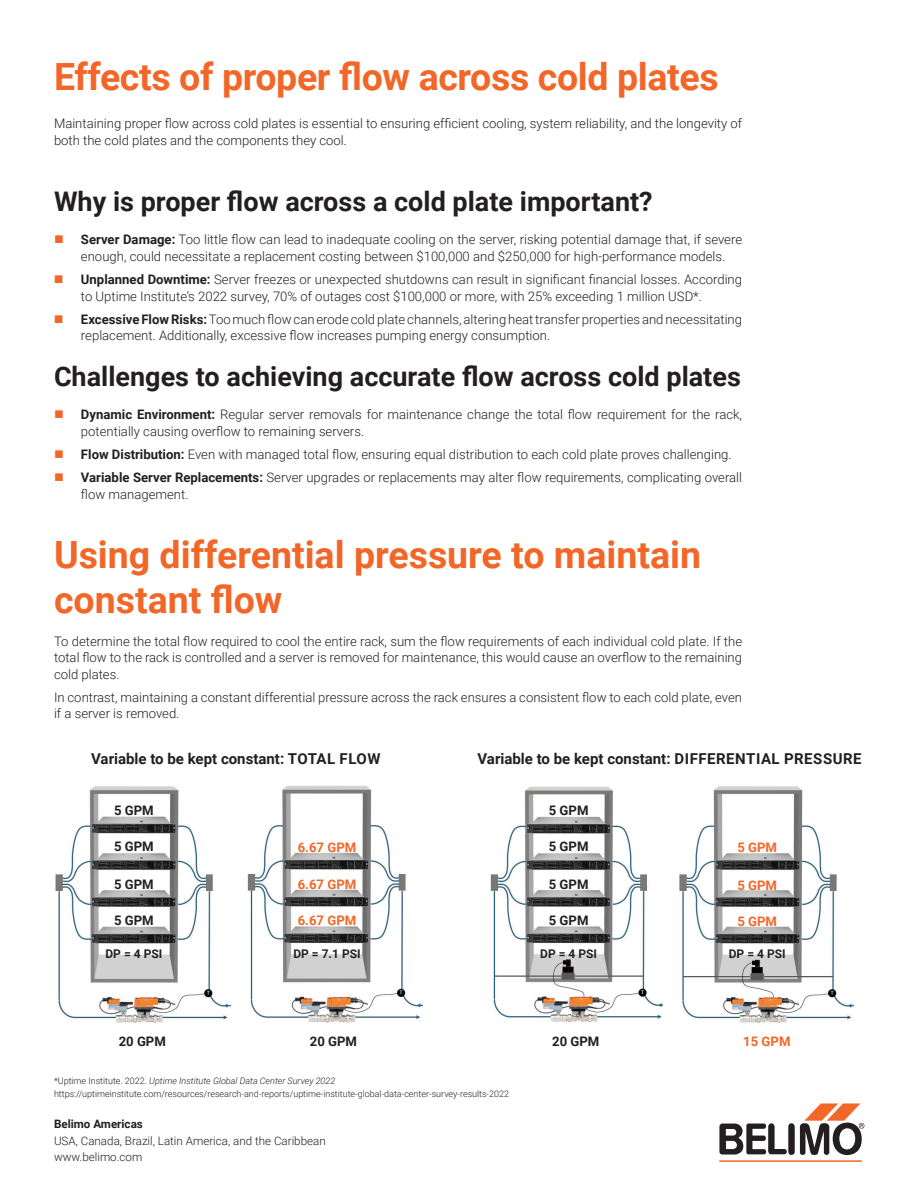
<style>
.page{position:relative;width:918px;height:1188px;background:#fff}
.page>*{position:absolute;margin:0;border:0;box-sizing:border-box;transform-origin:0 0}
.t1{font:700 37.5px/45px "Roboto";color:#f26728}
.t2{font:700 27px "Roboto";color:#231f20}
.t3{font:700 15px "Roboto";color:#231f20}
.t4{font:300 13.2px/16.5px "Roboto";color:#231f20}
.t5{font:700 13.2px "Roboto";color:#231f20}
.t6{font:700 13.2px "Roboto";color:#f26728}
.t7{font:700 12px "Roboto";color:#231f20}
.t8{font:300 11.7px/16.5px "Roboto";color:#231f20}
.t9{font:700 11.7px "Roboto";color:#231f20}
.t10{font:300 9px/13.5px "Roboto";color:#231f20}
.s1{color:#f26728}
.s2{font-weight:700}
.s3{font-style:italic}
</style>
<div class="page">
<div style="left:788px;top:1123px;width:7px;height:32px;background:#231f20;border-radius:3px"></div>
<svg style="left:719px;top:1123px;width:68px;height:32px"></svg>
<svg style="left:800px;top:1103px;width:64px;height:52px"></svg>
<hr style="left:719px;top:1160px;width:143px;height:2px;background:#f26728">
<img style="left:490px;top:786px;width:173px;height:236px">
<img style="left:679px;top:786px;width:175px;height:237px">
<img style="left:247px;top:786px;width:176px;height:237px">
<img style="left:55px;top:786px;width:176px;height:237px">
<h1 class="t1" style="left:54px;top:53px;width:666px">Effects of proper flow across cold plates</h1>
<p class="t4" style="left:54px;top:115px;width:690px">Maintaining proper flow across cold plates is essential to ensuring efficient cooling, system reliability, and the longevity of both the cold plates and the components they cool.</p>
<h2 class="t2" style="left:54px;top:183px;width:600px">Why is proper flow across a cold plate important?</h2>
<p class="t4" style="left:81px;top:231px;width:663px;text-indent:-27px"><span class="s1">■</span> <span class="s2">Server Damage:</span> Too little flow can lead to inadequate cooling on the server, risking potential damage that, if severe enough, could necessitate a replacement costing between $100,000 and $250,000 for high-performance models.</p>
<p class="t4" style="left:81px;top:271px;width:663px;text-indent:-27px"><span class="s1">■</span> <span class="s2">Unplanned Downtime:</span> Server freezes or unexpected shutdowns can result in significant financial losses. According to Uptime Institute’s 2022 survey, 70% of outages cost $100,000 or more, with 25% exceeding 1 million USD*.</p>
<p class="t4" style="left:81px;top:310px;width:663px;text-indent:-27px"><span class="s1">■</span> <span class="s2">Excessive Flow Risks:</span> Too much flow can erode cold plate channels, altering heat transfer properties and necessitating replacement. Additionally, excessive flow increases pumping energy consumption.</p>
<h2 class="t2" style="left:54px;top:358px;width:688px">Challenges to achieving accurate flow across cold plates</h2>
<p class="t4" style="left:81px;top:406px;width:663px;text-indent:-27px"><span class="s1">■</span> <span class="s2">Dynamic Environment:</span> Regular server removals for maintenance change the total flow requirement for the rack, potentially causing overflow to remaining servers.</p>
<p class="t4" style="left:54px;top:445px;width:679px"><span class="s1">■</span> <span class="s2">Flow Distribution:</span> Even with managed total flow, ensuring equal distribution to each cold plate proves challenging.</p>
<p class="t4" style="left:81px;top:469px;width:663px;text-indent:-27px"><span class="s1">■</span> <span class="s2">Variable Server Replacements:</span> Server upgrades or replacements may alter flow requirements, complicating overall flow management.</p>
<h1 class="t1" style="left:54px;top:530px;width:649px">Using differential pressure to maintain constant flow</h1>
<p class="t4" style="left:54px;top:632px;width:690px;text-align:justify">To determine the total flow required to cool the entire rack, sum the flow requirements of each individual cold plate. If the total flow to the rack is controlled and a server is removed for maintenance, this would cause an overflow to the remaining cold plates.</p>
<p class="t4" style="left:54px;top:688px;width:690px">In contrast, maintaining a constant differential pressure across the rack ensures a consistent flow to each cold plate, even if a server is removed.</p>
<p class="t3" style="left:91px;top:749px;width:291px">Variable to be kept constant: TOTAL FLOW</p>
<p class="t3" style="left:478px;top:749px;width:386px">Variable to be kept constant: DIFFERENTIAL PRESSURE</p>
<p class="t5" style="left:114px;top:801px;width:41px">5 GPM</p>
<p class="t5" style="left:114px;top:837px;width:41px">5 GPM</p>
<p class="t5" style="left:114px;top:875px;width:41px">5 GPM</p>
<p class="t5" style="left:114px;top:911px;width:41px">5 GPM</p>
<p class="t6" style="left:298px;top:838px;width:60px">6.67 GPM</p>
<p class="t6" style="left:298px;top:875px;width:60px">6.67 GPM</p>
<p class="t6" style="left:298px;top:911px;width:60px">6.67 GPM</p>
<p class="t5" style="left:549px;top:801px;width:41px">5 GPM</p>
<p class="t5" style="left:549px;top:837px;width:41px">5 GPM</p>
<p class="t5" style="left:549px;top:875px;width:41px">5 GPM</p>
<p class="t5" style="left:549px;top:911px;width:41px">5 GPM</p>
<p class="t6" style="left:737px;top:838px;width:41px">5 GPM</p>
<p class="t6" style="left:737px;top:876px;width:41px">5 GPM</p>
<p class="t6" style="left:737px;top:912px;width:41px">5 GPM</p>
<p class="t7" style="left:105px;top:946px;width:58px">DP = 4 PSI</p>
<p class="t7" style="left:293px;top:946px;width:69px">DP = 7.1 PSI</p>
<p class="t7" style="left:540px;top:946px;width:58px">DP = 4 PSI</p>
<p class="t7" style="left:729px;top:946px;width:58px">DP = 4 PSI</p>
<p class="t5" style="left:119px;top:1032px;width:49px">20 GPM</p>
<p class="t5" style="left:310px;top:1032px;width:49px">20 GPM</p>
<p class="t5" style="left:552px;top:1032px;width:49px">20 GPM</p>
<p class="t6" style="left:743px;top:1032px;width:49px">15 GPM</p>
<p class="t10" style="left:54px;top:1073px;width:457px">*Uptime Institute. 2022. <span class="s3">Uptime Institute Global Data Center Survey 2022 </span>https://uptimeinstitute.com/resources/research-and-reports/uptime-institute-global-data-center-survey-results-2022</p>
<p class="t9" style="left:54px;top:1116px;width:90px">Belimo Americas</p>
<p class="t8" style="left:54px;top:1132px;width:273px">USA, Canada, Brazil, Latin America, and the Caribbean www.belimo.com</p>
</div>
